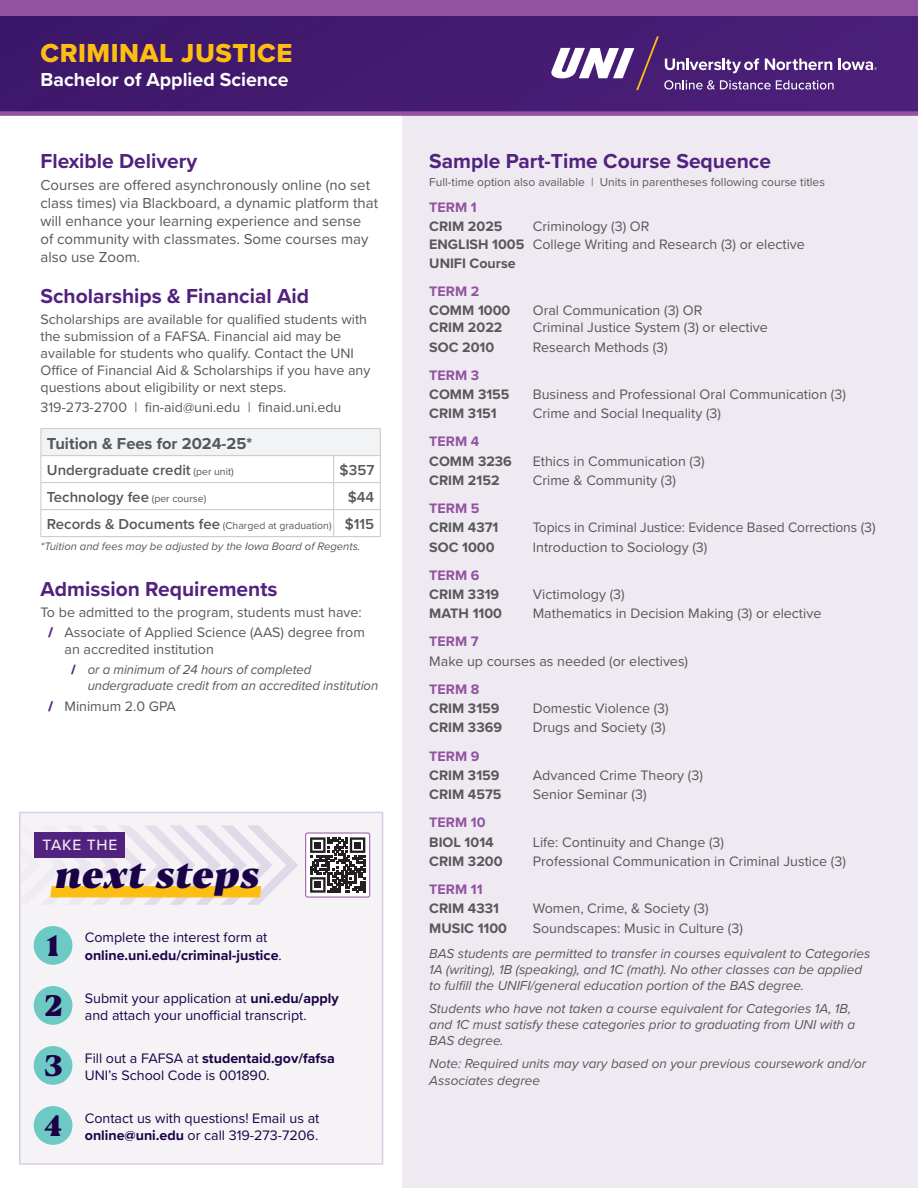
<style>
.page{position:relative;width:918px;height:1188px;background:#fff}
.page>*{position:absolute;margin:0;border:0;box-sizing:border-box;transform-origin:0 0}
.t1{font:italic 800 38.25px "Blacker Pro Tx";color:#1b0247}
.t2{font:800 29.4px "Blacker Pro Tx";color:#1b0247}
.t3{font:27px "Proxima Nova Extrabld";letter-spacing:.02em;color:#fdbe12}
.t4{font:700 21px "Proxima Nova";color:#52227f}
.t5{font:700 19.5px "Proxima Nova";color:#fff}
.t6{font:700 16.5px "Proxima Nova";color:#57585a}
.t7{font:500 15.45px "Proxima Nova";letter-spacing:.05em;color:#efeaf2}
.t8{font:15px/18px "Proxima Nova";color:#57585a}
.t9{font:600 15px "Proxima Nova";color:#57585a}
.t10{font:14.25px/17.1px "Proxima Nova";color:#57585a}
.t11{font:14.25px/17.1px "Proxima Nova";color:#1b0247}
.t12{font:700 14.25px "Proxima Nova";color:#57585a}
.t13{font:700 14.25px "Proxima Nova";color:#9252a1}
.t14{font:700 14.25px/17.1px "Proxima Nova";color:#1b0247}
.t15{font:italic 13.5px/16.2px "Proxima Nova";color:#57585a}
.t16{font:12px "Proxima Nova";color:#57585a}
.t17{font:italic 11.25px "Proxima Nova";color:#57585a}
.t18{font:10.5px "Proxima Nova";color:#57585a}
.s1{font-size:14.25px}
.s2{font-weight:400;font-size:10.5px}
.s3{font-weight:600;font-size:15px}
.s4{font-weight:900;color:#52227f}
.s5{font-weight:900;font-style:normal;color:#52227f}
.s6{font-weight:400}
.s7{font-weight:700}
</style>
<div class="page">
<div style="left:402px;top:0;width:516px;height:1188px;background:#efeaf2"></div>
<div style="left:0;top:0;width:918px;height:114px;background:#421a6f"></div>
<div style="left:0;top:0;width:918px;height:15px;background:#9252a1"></div>
<div style="left:0;top:111px;width:918px;height:5px;background:#9252a1"></div>
<hr style="left:41px;top:428px;width:293px;height:1px;background:#c7c8ca">
<hr style="left:334px;top:428px;width:47px;height:1px;background:#c7c8ca">
<svg style="left:41px;top:429px;width:340px;height:107px"></svg>
<hr style="left:41px;top:536px;width:293px;height:1px;background:#c7c8ca">
<hr style="left:334px;top:536px;width:47px;height:1px;background:#c7c8ca">
<div style="left:19px;top:812px;width:364px;height:353px;background:#f6f3f7;border:2px solid #d7cfe4"></div>
<div style="left:34px;top:986px;width:38px;height:39px;background:#6dc9c4;border-radius:50%"></div>
<div style="left:34px;top:926px;width:38px;height:39px;background:#6dc9c4;border-radius:50%"></div>
<div style="left:34px;top:1046px;width:38px;height:39px;background:#6dc9c4;border-radius:50%"></div>
<div style="left:34px;top:1106px;width:38px;height:39px;background:#6dc9c4;border-radius:50%"></div>
<svg style="left:307px;top:833px;width:63px;height:64px"></svg>
<div style="left:305px;top:833px;width:65px;height:64px;border:1px solid #9252a1;border-radius:2px"></div>
<svg style="left:551px;top:36px;width:326px;height:54px"></svg>
<svg style="left:21px;top:825px;width:277px;height:80px"></svg>
<div style="left:35px;top:832px;width:90px;height:26px;background:#52227f"></div>
<p class="t3" style="left:40px;top:33px;width:253px">CRIMINAL JUSTICE</p>
<p class="t5" style="left:40px;top:65px;width:250px">Bachelor of Applied Science</p>
<p class="t4" style="left:41px;top:146px;width:158px">Flexible Delivery</p>
<p class="t8" style="left:41px;top:175px;width:339px">Courses are offered asynchronously online (no set class times) via Blackboard, a dynamic platform that will enhance your learning experience and sense<br>of community with classmates. Some courses may also use Zoom<span class="s1">.</span></p>
<p class="t4" style="left:41px;top:280px;width:270px">Scholarships &amp; Financial Aid</p>
<p class="t10" style="left:41px;top:310px;width:331px">Scholarships are available for qualified students with the submission of a FAFSA. Financial aid may be available for students who qualify. Contact the UNI Office of Financial Aid &amp; Scholarships if you have any questions about eligibility or next steps.</p>
<p class="t10" style="left:41px;top:399px;width:302px">319-273-2700 | fin-aid@uni.edu | finaid.uni.edu</p>
<p class="t6" style="left:47px;top:431px;width:207px">Tuition &amp; Fees for 2024-25*</p>
<p class="t9" style="left:47px;top:459px;width:188px">Undergraduate credit <span class="s2">(per unit)</span></p>
<p class="t9" style="left:340px;top:459px;width:36px">$357</p>
<p class="t9" style="left:47px;top:486px;width:161px">Technology fee <span class="s2">(per course)</span></p>
<p class="t9" style="left:348px;top:486px;width:28px">$44</p>
<p class="t18" style="left:47px;top:518px;width:286px"><span class="s3">Records &amp; Documents fee</span> (Charged at graduation)</p>
<p class="t9" style="left:345px;top:513px;width:31px">$115</p>
<p class="t17" style="left:41px;top:538px;width:321px">*Tuition and fees may be adjusted by the Iowa Board of Regents.</p>
<p class="t4" style="left:41px;top:573px;width:239px">Admission Requirements</p>
<p class="t10" style="left:41px;top:603px;width:323px">To be admitted to the program, students must have:</p>
<p class="t10" style="left:65px;top:623px;width:302px;text-indent:-16px"><span class="s4">/</span> Associate of Applied Science (AAS) degree from an accredited institution</p>
<p class="t15" style="left:88px;top:661px;width:292px;text-indent:-16px"><span class="s5">/</span> or a minimum of 24 hours of completed undergraduate credit from an accredited institution</p>
<p class="t10" style="left:48px;top:697px;width:129px"><span class="s4">/</span> Minimum 2.0 GPA</p>
<p class="t7" style="left:42px;top:834px;width:76px">TAKE THE</p>
<p class="t1" style="left:55px;top:845px;width:206px">next steps</p>
<p class="t2" style="left:47px;top:922px;width:14px">1</p>
<p class="t14" style="left:85px;top:929px;width:199px"><span class="s6">Complete the interest form at </span>online.uni.edu/criminal-justice<span class="s6">.</span></p>
<p class="t2" style="left:45px;top:983px;width:19px">2</p>
<p class="t11" style="left:85px;top:989px;width:255px">Submit your application at <span class="s7">uni.edu/apply </span>and attach your unofficial transcript.</p>
<p class="t2" style="left:45px;top:1043px;width:19px">3</p>
<p class="t11" style="left:85px;top:1049px;width:251px">Fill out a FAFSA at <span class="s7">studentaid.gov/fafsa<br></span>UNI’s School Code is 001890.</p>
<p class="t2" style="left:44px;top:1102px;width:20px">4</p>
<p class="t11" style="left:85px;top:1109px;width:236px">Contact us with questions! Email us at <span class="s7">online@uni.edu</span> or call 319-273-7206.</p>
<p class="t4" style="left:429px;top:146px;width:343px">Sample Part-Time Course Sequence</p>
<p class="t16" style="left:429px;top:173px;width:397px">Full-time option also available | Units in parentheses following course titles</p>
<p class="t13" style="left:429px;top:197px;width:49px">TERM 1</p>
<p class="t12" style="left:429px;top:216px;width:75px">CRIM 2025</p>
<p class="t10" style="left:429px;top:217px;width:377px;text-indent:103px">Criminology (3) OR<br><span class="s7">ENGLISH 1005</span> College Writing and Research (3) or elective</p>
<p class="t12" style="left:429px;top:252px;width:88px">UNIFI Course</p>
<p class="t13" style="left:429px;top:281px;width:52px">TERM 2</p>
<p class="t12" style="left:429px;top:300px;width:83px">COMM 1000</p>
<p class="t10" style="left:533px;top:301px;width:171px">Oral Communication (3) OR</p>
<p class="t12" style="left:429px;top:317px;width:75px">CRIM 2022</p>
<p class="t10" style="left:533px;top:318px;width:237px">Criminal Justice System (3) or elective</p>
<p class="t12" style="left:429px;top:336px;width:66px">SOC 2010</p>
<p class="t10" style="left:533px;top:338px;width:136px">Research Methods (3)</p>
<p class="t13" style="left:429px;top:364px;width:51px">TERM 3</p>
<p class="t12" style="left:429px;top:384px;width:82px">COMM 3155</p>
<p class="t10" style="left:533px;top:385px;width:315px">Business and Professional Oral Communication (3)</p>
<p class="t12" style="left:429px;top:403px;width:69px">CRIM 3151</p>
<p class="t10" style="left:533px;top:404px;width:190px">Crime and Social Inequality (3)</p>
<p class="t13" style="left:429px;top:431px;width:52px">TERM 4</p>
<p class="t12" style="left:429px;top:450px;width:84px">COMM 3236</p>
<p class="t10" style="left:533px;top:452px;width:173px">Ethics in Communication (3)</p>
<p class="t12" style="left:429px;top:470px;width:72px">CRIM 2152</p>
<p class="t10" style="left:533px;top:471px;width:145px">Crime &amp; Community (3)</p>
<p class="t13" style="left:429px;top:498px;width:52px">TERM 5</p>
<p class="t12" style="left:429px;top:517px;width:71px">CRIM 4371</p>
<p class="t10" style="left:533px;top:518px;width:344px">Topics in Criminal Justice: Evidence Based Corrections (3)</p>
<p class="t12" style="left:429px;top:536px;width:67px">SOC 1000</p>
<p class="t10" style="left:533px;top:538px;width:176px">Introduction to Sociology (3)</p>
<p class="t13" style="left:429px;top:564px;width:52px">TERM 6</p>
<p class="t12" style="left:429px;top:584px;width:71px">CRIM 3319</p>
<p class="t10" style="left:533px;top:585px;width:93px">Victimology (3)</p>
<p class="t12" style="left:429px;top:603px;width:74px">MATH 1100</p>
<p class="t10" style="left:533px;top:604px;width:290px">Mathematics in Decision Making (3) or elective</p>
<p class="t13" style="left:429px;top:631px;width:51px">TERM 7</p>
<p class="t10" style="left:429px;top:652px;width:260px">Make up courses as needed (or electives)</p>
<p class="t13" style="left:429px;top:679px;width:52px">TERM 8</p>
<p class="t12" style="left:429px;top:698px;width:72px">CRIM 3159</p>
<p class="t10" style="left:533px;top:699px;width:137px">Domestic Violence (3)</p>
<p class="t12" style="left:429px;top:717px;width:74px">CRIM 3369</p>
<p class="t10" style="left:533px;top:719px;width:134px">Drugs and Society (3)</p>
<p class="t13" style="left:429px;top:745px;width:52px">TERM 9</p>
<p class="t12" style="left:429px;top:764px;width:72px">CRIM 3159</p>
<p class="t10" style="left:533px;top:766px;width:172px">Advanced Crime Theory (3)</p>
<p class="t12" style="left:429px;top:784px;width:74px">CRIM 4575</p>
<p class="t10" style="left:533px;top:785px;width:115px">Senior Seminar (3)</p>
<p class="t13" style="left:429px;top:812px;width:58px">TERM 10</p>
<p class="t12" style="left:429px;top:831px;width:66px">BIOL 1014</p>
<p class="t10" style="left:533px;top:833px;width:193px">Life: Continuity and Change (3)</p>
<p class="t12" style="left:429px;top:850px;width:75px">CRIM 3200</p>
<p class="t10" style="left:533px;top:852px;width:315px">Professional Communication in Criminal Justice (3)</p>
<p class="t13" style="left:429px;top:879px;width:55px">TERM 11</p>
<p class="t12" style="left:429px;top:898px;width:71px">CRIM 4331</p>
<p class="t10" style="left:533px;top:899px;width:177px">Women, Crime, &amp; Society (3)</p>
<p class="t12" style="left:429px;top:917px;width:79px">MUSIC 1100</p>
<p class="t10" style="left:533px;top:919px;width:212px">Soundscapes: Music in Culture (3)</p>
<p class="t15" style="left:429px;top:944px;width:443px">BAS students are permitted to transfer in courses equivalent to Categories<br>1A (writing), 1B (speaking), and 1C (math). No other classes can be applied to fulfill the UNIFI/general education portion of the BAS degree.</p>
<p class="t15" style="left:429px;top:1000px;width:428px">Students who have not taken a course equivalent for Categories 1A, 1B, and 1C must satisfy these categories prior to graduating from UNI with a<br>BAS degree.</p>
<p class="t15" style="left:429px;top:1055px;width:438px">Note: Required units may vary based on your previous coursework and/or<br>Associates degree</p>
</div>
